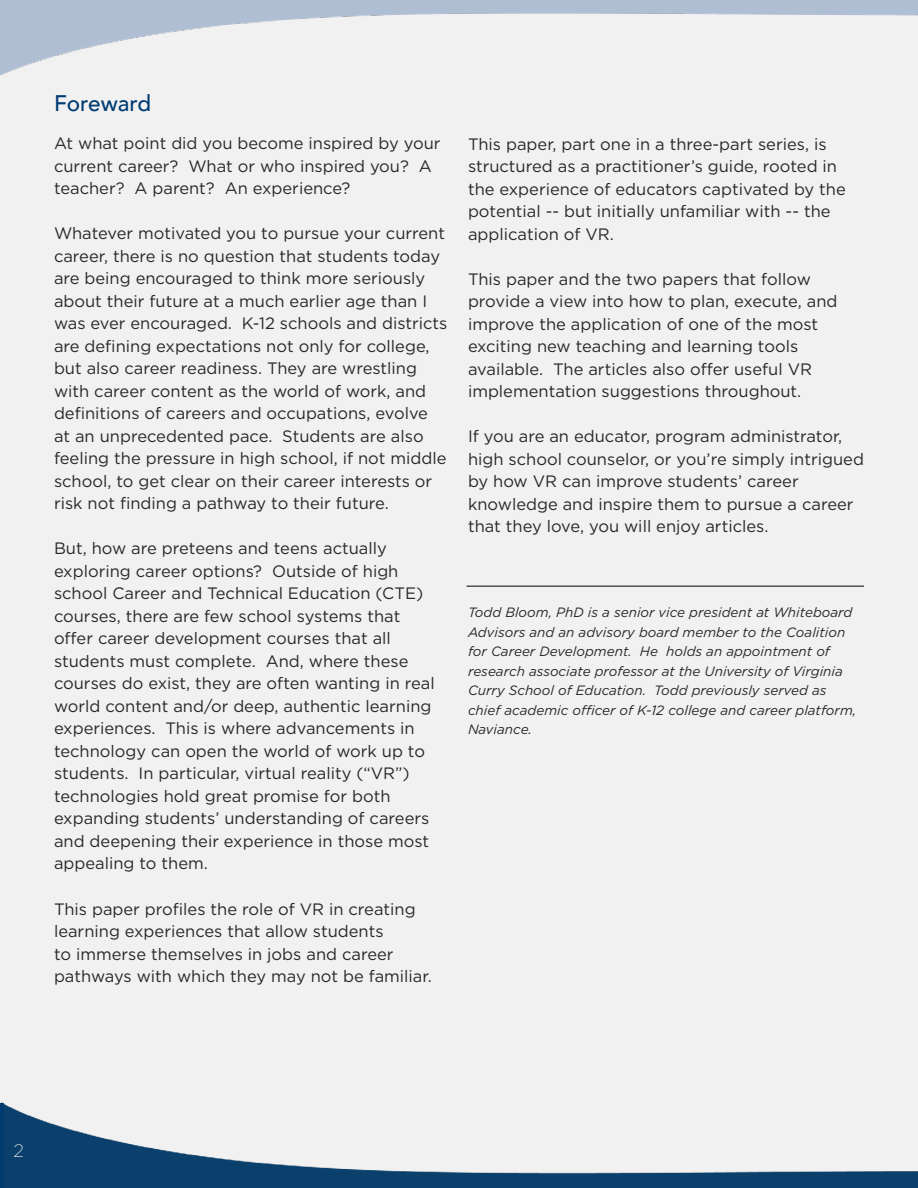
<style>
.page{position:relative;width:918px;height:1188px;background:#f1f1f2}
.page>*{position:absolute;margin:0;border:0;box-sizing:border-box;transform-origin:0 0}
.t1{font:500 22.5px "Avenir";color:#003b71}
.t2{font:200 18px "Gotham";color:#fff}
.t3{font:16.5px/22.5px "Gotham";color:#292829}
.t4{font:italic 13.5px/19.5px "Gotham";color:#292829}
</style>
<div class="page">
<img style="left:1px;top:1102px;width:917px;height:86px">
<hr style="left:0;top:1104px;width:3px;height:84px;background:#003b71">
<img style="left:0;top:0;width:916px;height:76px">
<img style="left:916px;top:0;width:2px;height:16px">
<hr style="left:467px;top:586px;width:397px;height:1px;background:#000">
<h1 class="t1" style="left:54px;top:84px;width:99px">Foreward</h1>
<p class="t3" style="left:54px;top:132px;width:388px">At what point did you become inspired by your current career? What or who inspired you? A teacher? A parent? An experience?</p>
<p class="t3" style="left:54px;top:222px;width:395px">Whatever motivated you to pursue your current career, there is no question that students today are being encouraged to think more seriously about their future at a much earlier age than I was ever encouraged. K-12 schools and districts are defining expectations not only for college, but also career readiness. They are wrestling with career content as the world of work, and definitions of careers and occupations, evolve at an unprecedented pace. Students are also feeling the pressure in high school, if not middle school, to get clear on their career interests or risk not finding a pathway to their future.</p>
<p class="t3" style="left:54px;top:537px;width:382px">But, how are preteens and teens actually exploring career options? Outside of high school Career and Technical Education (CTE) courses, there are few school systems that offer career development courses that all students must complete. And, where these courses do exist, they are often wanting in real world content and/or deep, authentic learning experiences. This is where advancements in technology can open the world of work up to students. In particular, virtual reality (“VR”) technologies hold great promise for both expanding students’ understanding of careers and deepening their experience in those most appealing to them.</p>
<p class="t3" style="left:54px;top:897px;width:379px">This paper profiles the role of VR in creating learning experiences that allow students<br>to immerse themselves in jobs and career pathways with which they may not be familiar.</p>
<p class="t3" style="left:468px;top:132px;width:379px">This paper, part one in a three-part series, is structured as a practitioner’s guide, rooted in the experience of educators captivated by the potential -- but initially unfamiliar with -- the application of VR.</p>
<p class="t3" style="left:468px;top:267px;width:371px">This paper and the two papers that follow provide a view into how to plan, execute, and improve the application of one of the most exciting new teaching and learning tools available. The articles also offer useful VR implementation suggestions throughout.</p>
<p class="t3" style="left:468px;top:425px;width:398px">If you are an educator, program administrator, high school counselor, or you’re simply intrigued by how VR can improve students’ career knowledge and inspire them to pursue a career that they love, you will enjoy articles.</p>
<p class="t4" style="left:468px;top:602px;width:390px">Todd Bloom, PhD is a senior vice president at Whiteboard Advisors and an advisory board member to the Coalition for Career Development. He holds an appointment of research associate professor at the University of Virginia Curry School of Education. Todd previously served as chief academic officer of K-12 college and career platform, Naviance.</p>
<p class="t2" style="left:14px;top:1139px;width:12px">2</p>
</div>
